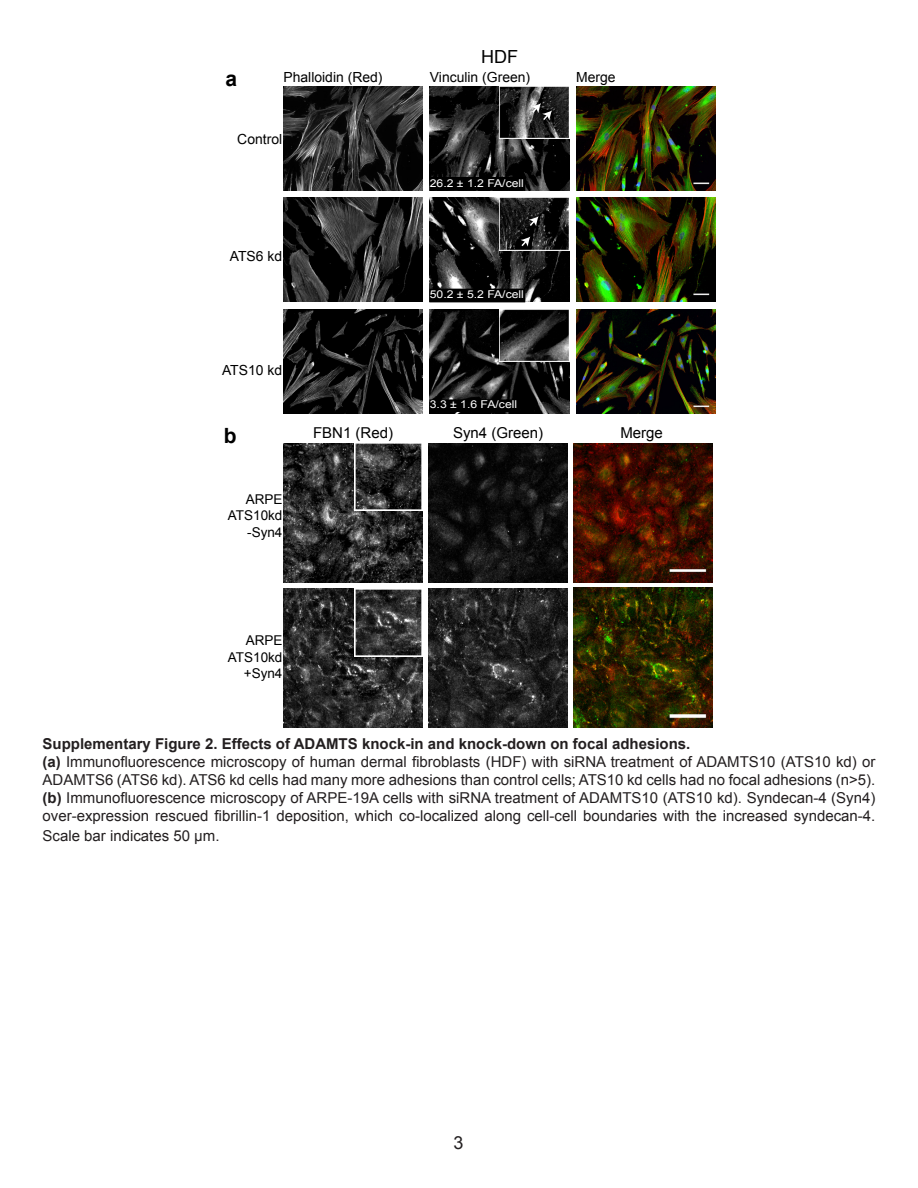
<style>
.page{position:relative;width:918px;height:1188px;background:#fff}
.page>*{position:absolute;margin:0;border:0;box-sizing:border-box;transform-origin:0 0}
.t1{font:700 21px "Arial";color:#000}
.t2{font:18px "Arial";color:#000}
.t3{font:18px "Arial";color:#231f20}
.t4{font:15px/18px "Arial";color:#231f20;text-align:justify}
.t5{font:700 15px "Arial";color:#231f20}
.t6{font:15px "Arial";color:#000}
.t7{font:13.95px "Arial";color:#000}
.t8{font:13.5px/16.2px "Arial";color:#000;text-align:right}
.t9{font:10.8px "Arial";color:#fff;scale:1.13 1}
.s1{font-weight:700}
</style>
<div class="page">
<img style="left:430px;top:86px;width:139px;height:104px">
<img style="left:576px;top:86px;width:140px;height:104px">
<img style="left:430px;top:198px;width:139px;height:104px">
<img style="left:576px;top:198px;width:140px;height:104px">
<img style="left:430px;top:309px;width:139px;height:104px">
<img style="left:576px;top:309px;width:140px;height:104px">
<img style="left:284px;top:86px;width:139px;height:104px">
<img style="left:284px;top:198px;width:139px;height:104px">
<img style="left:284px;top:309px;width:139px;height:104px">
<img style="left:499px;top:86px;width:70px;height:53px">
<img style="left:500px;top:198px;width:69px;height:52px">
<img style="left:500px;top:309px;width:69px;height:53px">
<svg style="left:531px;top:103px;width:21px;height:19px"></svg>
<svg style="left:520px;top:237px;width:10px;height:11px"></svg>
<svg style="left:528px;top:216px;width:11px;height:12px"></svg>
<div style="left:430px;top:178px;width:95px;height:12px;background:#000"></div>
<div style="left:430px;top:177px;width:95px;height:14px;border:1px solid #000"></div>
<img style="left:573px;top:443px;width:140px;height:140px">
<img style="left:283px;top:588px;width:140px;height:140px">
<img style="left:283px;top:443px;width:140px;height:140px">
<img style="left:573px;top:588px;width:140px;height:139px">
<img style="left:428px;top:588px;width:140px;height:140px">
<img style="left:428px;top:443px;width:140px;height:140px">
<img style="left:355px;top:588px;width:68px;height:68px">
<img style="left:355px;top:443px;width:68px;height:68px">
<div style="left:430px;top:289px;width:95px;height:13px;background:#000"></div>
<div style="left:430px;top:400px;width:89px;height:11px;background:#000"></div>
<p class="t1" style="left:226px;top:65px;width:13px">a</p>
<p class="t7" style="left:284px;top:68px;width:101px">Phalloidin (Red)</p>
<p class="t7" style="left:237px;top:130px;width:46px">Control</p>
<p class="t7" style="left:230px;top:247px;width:54px">ATS6 kd</p>
<p class="t7" style="left:222px;top:361px;width:62px">ATS10 kd</p>
<p class="t2" style="left:481px;top:45px;width:39px">HDF</p>
<p class="t7" style="left:430px;top:68px;width:102px">Vinculin (Green)</p>
<p class="t7" style="left:576px;top:68px;width:41px">Merge</p>
<p class="t9" style="left:430px;top:176px;width:85px">26.2 ± 1.2 FA/cell</p>
<p class="t9" style="left:430px;top:288px;width:85px">50.2 ± 5.2 FA/cell</p>
<p class="t9" style="left:430px;top:397px;width:79px">3.3 ± 1.6 FA/cell</p>
<p class="t1" style="left:224px;top:421px;width:14px">b</p>
<p class="t6" style="left:313px;top:422px;width:82px">FBN1 (Red)</p>
<p class="t6" style="left:453px;top:422px;width:92px">Syn4 (Green)</p>
<p class="t6" style="left:620px;top:422px;width:44px">Merge</p>
<p class="t8" style="left:228px;top:491px;width:56px">ARPE<br>ATS10kd -Syn4</p>
<p class="t8" style="left:228px;top:633px;width:56px">ARPE<br>ATS10kd +Syn4</p>
<p class="t5" style="left:43px;top:734px;width:649px">Supplementary Figure 2. Effects of ADAMTS knock-in and knock-down on focal adhesions.</p>
<p class="t4" style="left:43px;top:753px;width:834px"><span class="s1">(a)</span> Immunofluorescence microscopy of human dermal fibroblasts (HDF) with siRNA treatment of ADAMTS10 (ATS10 kd) or ADAMTS6 (ATS6 kd). ATS6 kd cells had many more adhesions than control cells; ATS10 kd cells had no focal adhesions (n&gt;5). <span class="s1">(b)</span> Immunofluorescence microscopy of ARPE-19A cells with siRNA treatment of ADAMTS10 (ATS10 kd). Syndecan-4 (Syn4) over-expression rescued fibrillin-1 deposition, which co-localized along cell-cell boundaries with the increased syndecan-4.</p>
<p class="t4" style="left:43px;top:827px;width:179px">Scale bar indicates 50 µm.</p>
<p class="t3" style="left:453px;top:1131px;width:12px">3</p>
</div>
